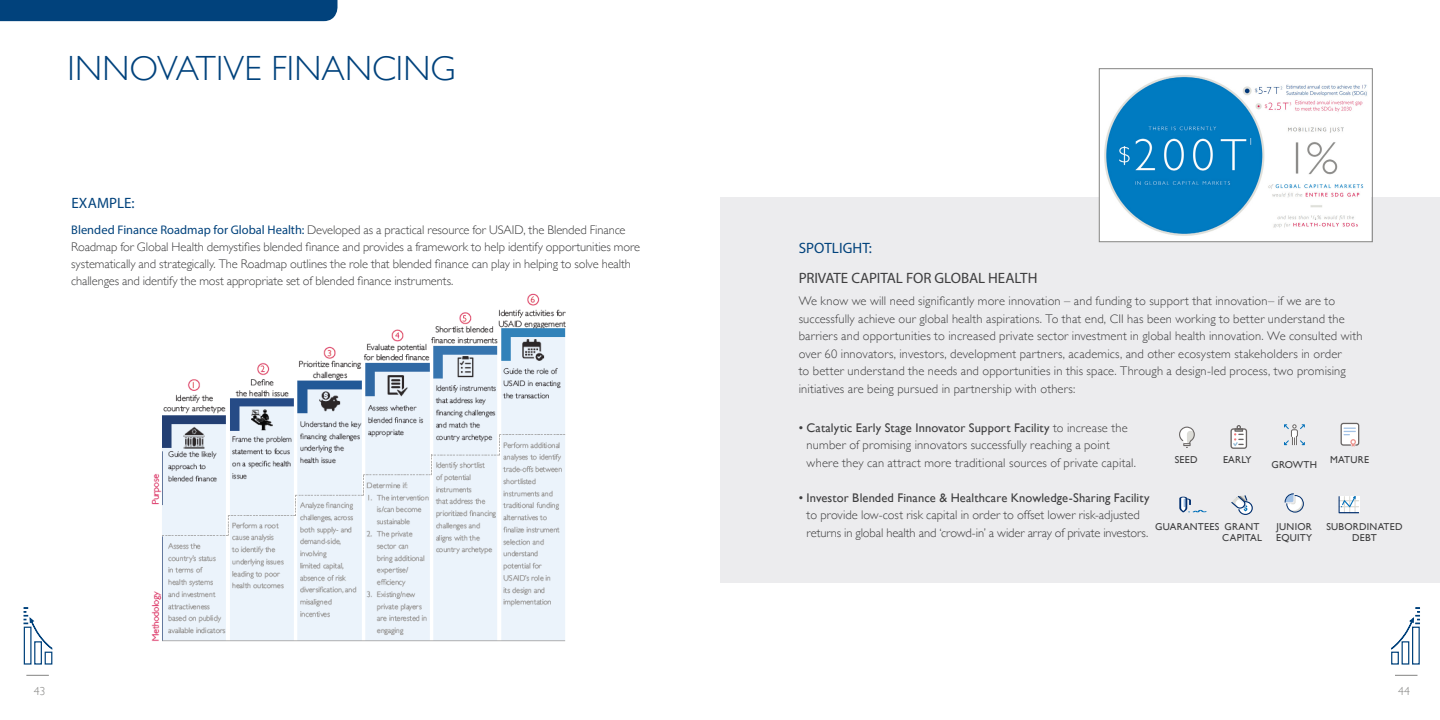
<style>
.page{position:relative;width:1440px;height:720px;background:#fff}
.page>*{position:absolute;margin:0;border:0;box-sizing:border-box;transform-origin:0 0}
.Title_Main{font:300 35px "Gill Sans";letter-spacing:.005em;color:#01427c}
.Leading_Large{font:15px "Myriad Pro";letter-spacing:-.015em;color:#3e3e3f}
.Leading_Large-2{font:15px "Myriad Pro";letter-spacing:.005em;color:#01427c}
.Leading_Large-3{font:300 12.5px/17.5px "Gill Sans";letter-spacing:.01em;color:#3e3e3f}
.Leading_Large-4{font:300 12.5px/16.9px "Gill Sans";letter-spacing:-.01em;color:#3e3e3f}
.t1{font:300 11.75px "Gill Sans";color:#848482}
.t2{font:10px/11.2px "Gill Sans";letter-spacing:.025em;color:#3e3e3f}
.s1{font-family:"Myriad Pro";font-weight:400;color:#01427c}
.s2{font-weight:400}
</style>
<div class="page">
<div style="left:720px;top:197px;width:720px;height:386px;background:#ececee"></div>
<svg style="left:1395px;top:675px;width:23px;height:1px"></svg>
<div style="left:1391px;top:652px;width:8px;height:13px;border:1px solid #01427c"></div>
<div style="left:1402px;top:641px;width:7px;height:24px;border:1px solid #01427c"></div>
<div style="left:1412px;top:627px;width:8px;height:38px;border:1px solid #01427c"></div>
<svg style="left:1391px;top:607px;width:29px;height:44px"></svg>
<svg style="left:26px;top:675px;width:23px;height:1px"></svg>
<div style="left:45px;top:652px;width:7px;height:13px;border:1px solid #01427c"></div>
<div style="left:34px;top:641px;width:8px;height:24px;border:1px solid #01427c"></div>
<div style="left:24px;top:627px;width:8px;height:38px;border:1px solid #01427c"></div>
<svg style="left:24px;top:607px;width:29px;height:44px"></svg>
<div style="left:0;top:0;width:338px;height:21px;background:#01427c"></div>
<img style="left:151px;top:293px;width:415px;height:349px">
<img style="left:1101px;top:75px;width:269px;height:165px">
<div style="left:1099px;top:69px;width:273px;height:173px;border:1px solid #848482"></div>
<svg style="left:1230px;top:425px;width:17px;height:24px"></svg>
<svg style="left:1284px;top:424px;width:21px;height:21px"></svg>
<svg style="left:1341px;top:423px;width:18px;height:24px"></svg>
<svg style="left:1179px;top:426px;width:16px;height:22px"></svg>
<svg style="left:1285px;top:493px;width:19px;height:20px"></svg>
<svg style="left:1179px;top:497px;width:28px;height:15px"></svg>
<svg style="left:1339px;top:496px;width:20px;height:17px"></svg>
<svg style="left:1231px;top:495px;width:22px;height:20px"></svg>
<p class="Title_Main" style="left:68px;top:41px;width:390px">INNOVATIVE FINANCING</p>
<p class="Leading_Large-2" style="left:71px;top:194px;width:65px">EXAMPLE:</p>
<p class="Leading_Large-4" style="left:71px;top:221px;width:571px"><span class="s1">Blended Finance Roadmap for Global Health:</span> Developed as a practical resource for USAID, the Blended Finance Roadmap for Global Health demystifies blended finance and provides a framework to help identify opportunities more systematically and strategically. The Roadmap outlines the role that blended finance can play in helping to solve health challenges and identify the most appropriate set of blended finance instruments.</p>
<p class="Leading_Large-2" style="left:799px;top:239px;width:74px">SPOTLIGHT:</p>
<p class="Leading_Large" style="left:799px;top:269px;width:240px">PRIVATE CAPITAL FOR GLOBAL HEALTH</p>
<p class="Leading_Large-3" style="left:799px;top:292px;width:565px">We know we will need significantly more innovation – and funding to support that innovation– if we are to successfully achieve our global health aspirations. To that end, CII has been working to better understand the barriers and opportunities to increased private sector investment in global health innovation. We consulted with over 60 innovators, investors, development partners, academics, and other ecosystem stakeholders in order<br>to better understand the needs and opportunities in this space. Through a design-led process, two promising initiatives are being pursued in partnership with others:</p>
<p class="Leading_Large-3" style="left:807px;top:418px;width:331px;text-indent:-8px"><span class="s2">• Catalytic Early Stage Innovator Support Facility</span> to increase the number of promising innovators successfully reaching a point where they can attract more traditional sources of private capital.</p>
<p class="Leading_Large-3" style="left:799px;top:488px;width:352px;text-align:center"><span class="s2">• Investor Blended Finance &amp; Healthcare Knowledge-Sharing Facility </span>to provide low-cost risk capital in order to offset lower risk-adjusted returns in global health and ‘crowd-in’ a wider array of private investors.</p>
<p class="t2" style="left:1175px;top:454px;width:24px">SEED</p>
<p class="t2" style="left:1330px;top:454px;width:40px">MATURE</p>
<p class="t2" style="left:1223px;top:454px;width:30px">EARLY</p>
<p class="t2" style="left:1272px;top:459px;width:47px">GROWTH</p>
<p class="t2" style="left:1155px;top:520px;width:66px">GUARANTEES</p>
<p class="t2" style="left:1326px;top:520px;width:78px;text-align:center">SUBORDINATED<br>DEBT</p>
<p class="t2" style="left:1276px;top:520px;width:38px">JUNIOR<br>EQUITY</p>
<p class="t2" style="left:1222px;top:520px;width:41px">GRANT<br>CAPITAL</p>
<p class="t1" style="left:34px;top:682px;width:13px">43</p>
<p class="t1" style="left:1398px;top:682px;width:13px">44</p>
</div>
